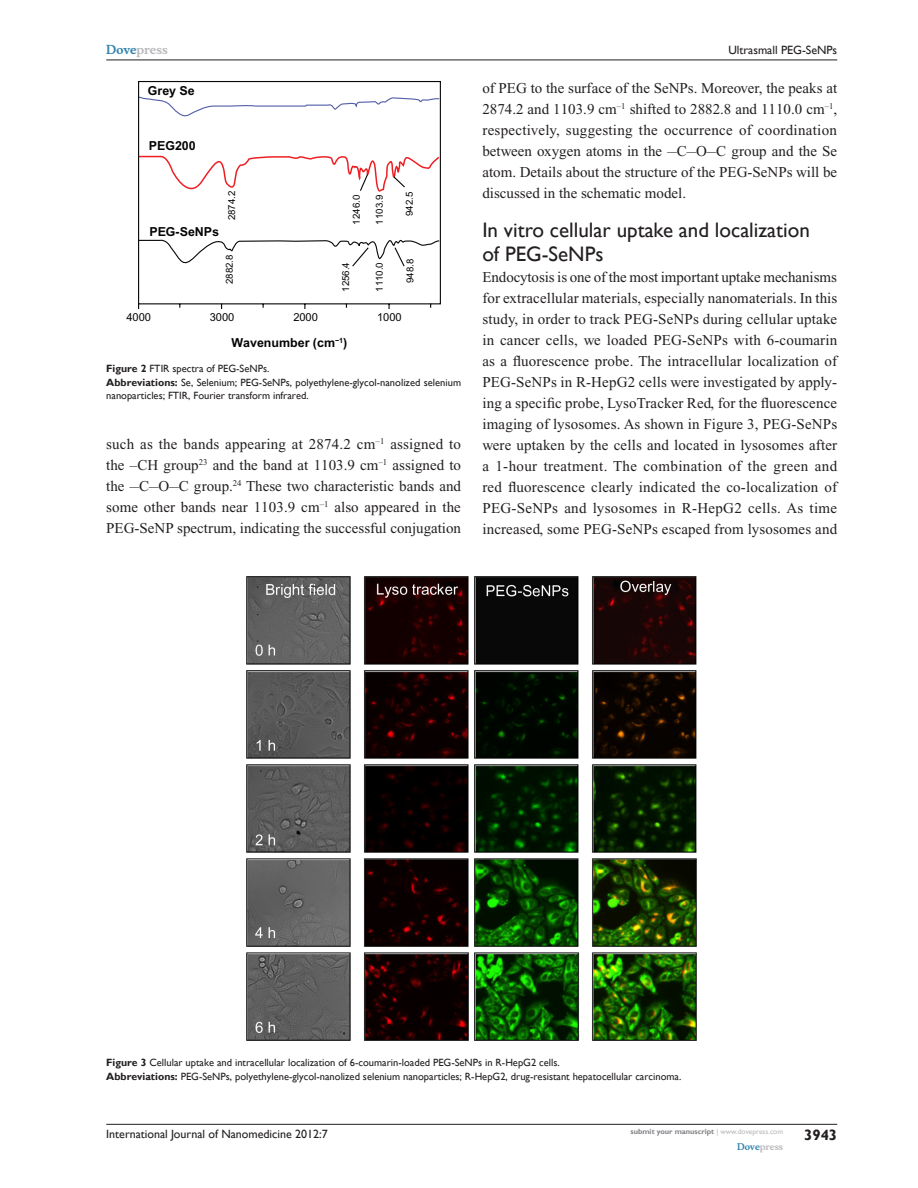
<style>
.page{position:relative;width:918px;height:1188px;background:#fff}
.page>*{position:absolute;margin:0;border:0;box-sizing:border-box;transform-origin:0 0}
.t1{font:21px/24px "Gill Sans";color:#231f20}
.TxF{font:15px/21px "Times New Roman";color:#231f20;text-align:justify}
.t2{font:700 15px "Gill Sans";color:#231f20}
.t3{font:700 12.45px "Arial";color:#040503}
.t4{font:12px "Gill Sans";color:#231f20}
.t5{font:700 12px "Musee";color:#b8b9bc}
.t6{font:11.1px "Arial";color:#040503}
.FC{font:10.5px "Gill Sans";color:#231f20}
.FigSNRI{font:10.5px/13.5px "Gill Sans";color:#231f20}
.t7{font:9.6px "Arial";color:#040503}
.t8{font:700 9px "Musee";color:#b8b9bc}
.t9{font:700 7.5px "Gill Sans";color:#808285}
.s1{color:#3485ae}
.s2{font-weight:700}
.s3{font-weight:400;color:#b8b9bc}
</style>
<div class="page">
<svg style="left:138px;top:81px;width:303px;height:228px"></svg>
<img style="left:247px;top:577px;width:450px;height:464px">
<hr style="left:106px;top:1124px;width:731px;height:1px;background:#231f20">
<hr style="left:106px;top:60px;width:731px;height:1px;background:#231f20">
<p class="t5" style="left:106px;top:43px;width:63px"><span class="s1">Dove</span>press</p>
<p class="t3" style="left:148px;top:83px;width:48px">Grey Se</p>
<p class="t3" style="left:149px;top:139px;width:48px">PEG200</p>
<p class="t7" style="left:226px;top:220px;width:31px;rotate:-90deg">2874.2</p>
<p class="t7" style="left:351px;top:225px;width:31px;rotate:-90deg">1246.0</p>
<p class="t7" style="left:374px;top:225px;width:31px;rotate:-90deg">1103.9</p>
<p class="t7" style="left:404px;top:216px;width:26px;rotate:-90deg">942.5</p>
<p class="t7" style="left:340px;top:292px;width:31px;rotate:-90deg">1256.4</p>
<p class="t7" style="left:374px;top:292px;width:31px;rotate:-90deg">1110.0</p>
<p class="t7" style="left:405px;top:283px;width:26px;rotate:-90deg">948.8</p>
<p class="t6" style="left:293px;top:311px;width:26px">2000</p>
<p class="t6" style="left:377px;top:311px;width:26px">1000</p>
<p class="t3" style="left:232px;top:335px;width:117px">Wavenumber (cm<sup>−1</sup>)</p>
<p class="FC" style="left:106px;top:362px;width:165px"><span class="s2">Figure 2</span> FTIR spectra of PEG-SeNPs.</p>
<p class="FigSNRI" style="left:106px;top:375px;width:356px"><span class="s2">Abbreviations:</span> Se, Selenium; PEG-SeNPs, polyethylene-glycol-nanolized selenium nanoparticles; FTIR, Fourier transform infrared.</p>
<p class="t3" style="left:149px;top:224px;width:71px">PEG-SeNPs</p>
<p class="t7" style="left:224px;top:284px;width:31px;rotate:-90deg">2882.8</p>
<p class="t6" style="left:126px;top:311px;width:26px">4000</p>
<p class="t6" style="left:210px;top:311px;width:26px">3000</p>
<p class="TxF" style="left:106px;top:434px;width:356px">such as the bands appearing at 2874.2 cm<sup>–1</sup> assigned to the –CH group<sup>23</sup> and the band at 1103.9 cm<sup>–1</sup> assigned to the –C–O–C group.<sup>24</sup> These two characteristic bands and some other bands near 1103.9 cm<sup>–1</sup> also appeared in the PEG-SeNP spectrum, indicating the successful conjugation</p>
<p class="t4" style="left:728px;top:43px;width:110px">Ultrasmall PEG-SeNPs</p>
<p class="TxF" style="left:482px;top:77px;width:356px">of PEG to the surface of the SeNPs. Moreover, the peaks at 2874.2 and 1103.9 cm<sup>–1</sup> shifted to 2882.8 and 1110.0 cm<sup>–1</sup>, respectively, suggesting the occurrence of coordination between oxygen atoms in the –C–O–C group and the Se atom. Details about the structure of the PEG-SeNPs will be discussed in the schematic model.</p>
<h2 class="t1" style="left:482px;top:218px;width:329px">In vitro cellular uptake and localization of PEG-SeNPs</h2>
<p class="TxF" style="left:482px;top:266px;width:356px">Endocytosis is one of the most important uptake mechanisms for extracellular materials, especially nanomaterials. In this study, in order to track PEG-SeNPs during cellular uptake in cancer cells, we loaded PEG-SeNPs with 6-coumarin as a fluorescence probe. The intracellular localization of PEG-SeNPs in R-HepG2 cells were investigated by apply&shy;ing a specific probe, LysoTracker Red, for the fluorescence imaging of lysosomes. As shown in Figure 3, PEG-SeNPs were uptaken by the cells and located in lysosomes after a 1-hour treatment. The combination of the green and red fluorescence clearly indicated the co-localization of PEG-SeNPs and lysosomes in R-HepG2 cells. As time increased, some PEG-SeNPs escaped from lysosomes and</p>
<p class="FC" style="left:106px;top:1056px;width:455px"><span class="s2">Figure 3</span> Cellular uptake and intracellular localization of 6-coumarin-loaded PEG-SeNPs in R-HepG2 cells.</p>
<p class="FC" style="left:106px;top:1070px;width:577px"><span class="s2">Abbreviations:</span> PEG-SeNPs, polyethylene-glycol-nanolized selenium nanoparticles; R-HepG2, drug-resistant hepatocellular carcinoma.</p>
<p class="t4" style="left:106px;top:1127px;width:223px">International Journal of Nanomedicine 2012:7</p>
<p class="t9" style="left:631px;top:1127px;width:154px">submit your manuscript <span class="s3">| www.dovepress.com</span></p>
<p class="t8" style="left:737px;top:1141px;width:48px"><span class="s1">Dove</span>press</p>
<p class="t2" style="left:804px;top:1126px;width:35px">3943</p>
</div>
